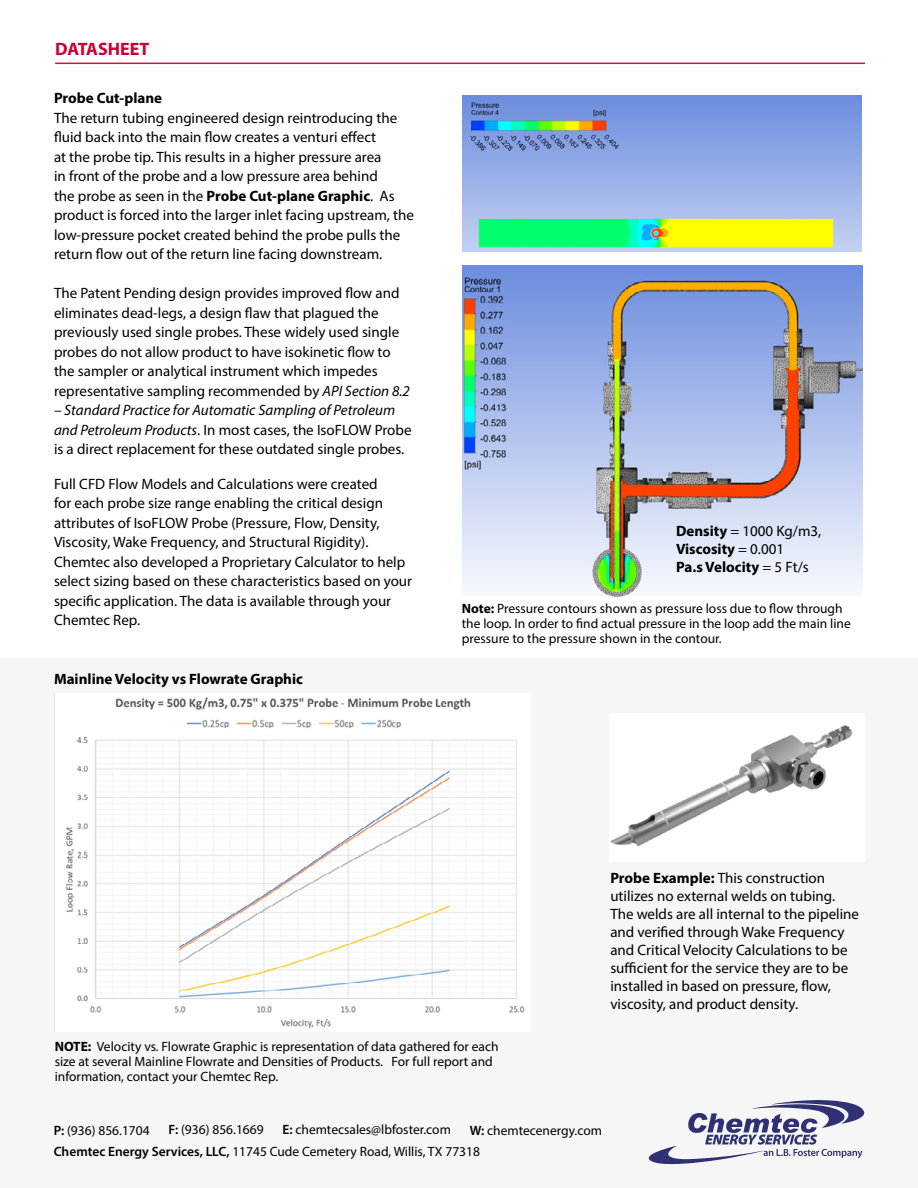
<style>
.page{position:relative;width:918px;height:1188px;background:#fff}
.page>*{position:absolute;margin:0;border:0;box-sizing:border-box;transform-origin:0 0}
.t1{font:700 18px "Myriad Pro";color:#c03}
.t2{font:15px/19.5px "Myriad Pro";color:#000}
.t3{font:700 15px/18px "Myriad Pro";color:#000}
.t4{font:13.5px/15px "Myriad Pro";color:#000}
.s1{font-weight:700}
.s2{font-style:italic}
.s3{font-weight:400}
.s4{font-family:"Myriad Variable Concept"}
</style>
<div class="page">
<div style="left:0;top:659px;width:918px;height:529px;background:#f6f6f6"></div>
<hr style="left:55px;top:63px;width:810px;height:1px;background:#d31245">
<svg style="left:649px;top:1100px;width:215px;height:64px"></svg>
<img style="left:462px;top:95px;width:400px;height:157px">
<img style="left:610px;top:725px;width:242px;height:122px">
<img style="left:462px;top:265px;width:401px;height:332px">
<img style="left:54px;top:693px;width:471px;height:338px">
<p class="t1" style="left:55px;top:37px;width:96px">DATASHEET</p>
<p class="t3" style="left:54px;top:89px;width:110px">Probe Cut-plane</p>
<p class="t2" style="left:54px;top:108px;width:362px">The return tubing engineered design reintroducing the fluid back into the main flow creates a venturi effect<br>at the probe tip. This results in a higher pressure area<br>in front of the probe and a low pressure area behind<br>the probe as seen in the <span class="s1">Probe Cut-plane Graphic</span>. As product is forced into the larger inlet facing upstream, the low-pressure pocket created behind the probe pulls the return flow out of the return line facing downstream.</p>
<p class="t2" style="left:54px;top:283px;width:357px">The Patent Pending design provides improved flow and eliminates dead-legs, a design flaw that plagued the previously used single probes. These widely used single probes do not allow product to have isokinetic flow to the sampler or analytical instrument which impedes representative sampling recommended by <span class="s2">API Section 8.2</span></p>
<p class="t2" style="left:54px;top:400px;width:359px"><span class="s2">– Standard Practice for Automatic Sampling of Petroleum and Petroleum Products</span>. In most cases, the IsoFLOW Probe is a direct replacement for these outdated single probes.</p>
<p class="t2" style="left:54px;top:474px;width:360px">Full CFD Flow Models and Calculations were created<br>for each probe size range enabling the critical design attributes of IsoFLOW Probe (Pressure, Flow, Density, Viscosity, Wake Frequency, and Structural Rigidity).<br>Chemtec also developed a Proprietary Calculator to help select sizing based on these characteristics based on your specific application. The data is available through your Chemtec Rep.</p>
<p class="t3" style="left:54px;top:670px;width:250px">Mainline Velocity vs Flowrate Graphic</p>
<p class="t3" style="left:676px;top:521px;width:147px">Density <span class="s3">= 1000 Kg/m3,<br></span>Viscosity <span class="s3">= 0.001<br></span>Pa.s Velocity <span class="s3">= 5 Ft/s</span></p>
<p class="t4" style="left:462px;top:601px;width:391px"><span class="s1">Note:</span> Pressure contours shown as pressure loss due to flow through the loop. In order to find actual pressure in the loop add the main line pressure to the pressure shown in the contour.</p>
<p class="t2" style="left:610px;top:868px;width:250px;line-height:18px"><span class="s1">Probe Example:</span> This construction utilizes no external welds on tubing.<br>The welds are all internal to the pipeline and verified through Wake Frequency and Critical Velocity Calculations to be sufficient for the service they are to be installed in based on pressure, flow, viscosity, and product density.</p>
<p class="t4" style="left:55px;top:1038px;width:445px"><span class="s1">NOTE:</span> Velocity vs. Flowrate Graphic is representation of data gathered for each size at several Mainline Flowrate and Densities of Products. For full report and information, contact your Chemtec Rep.</p>
<p class="t4" style="left:169px;top:1121px;width:97px"><span class="s4">F :</span> (936) 856.1669</p>
<p class="t4" style="left:283px;top:1121px;width:170px"><span class="s4">E :</span> chemtecsales@lbfoster.com</p>
<p class="t4" style="left:470px;top:1122px;width:134px"><span class="s4">W :</span> chemtecenergy.com</p>
<p class="t4" style="left:54px;top:1119px;width:428px;line-height:21.1px"><span class="s4">P :</span> (936) 856.1704<br><span class="s4">C h e m t e c E n e r g y S e r v ic e s , L L C ,</span> 11745 Cude Cemetery Road, Willis, TX 77318</p>
</div>
